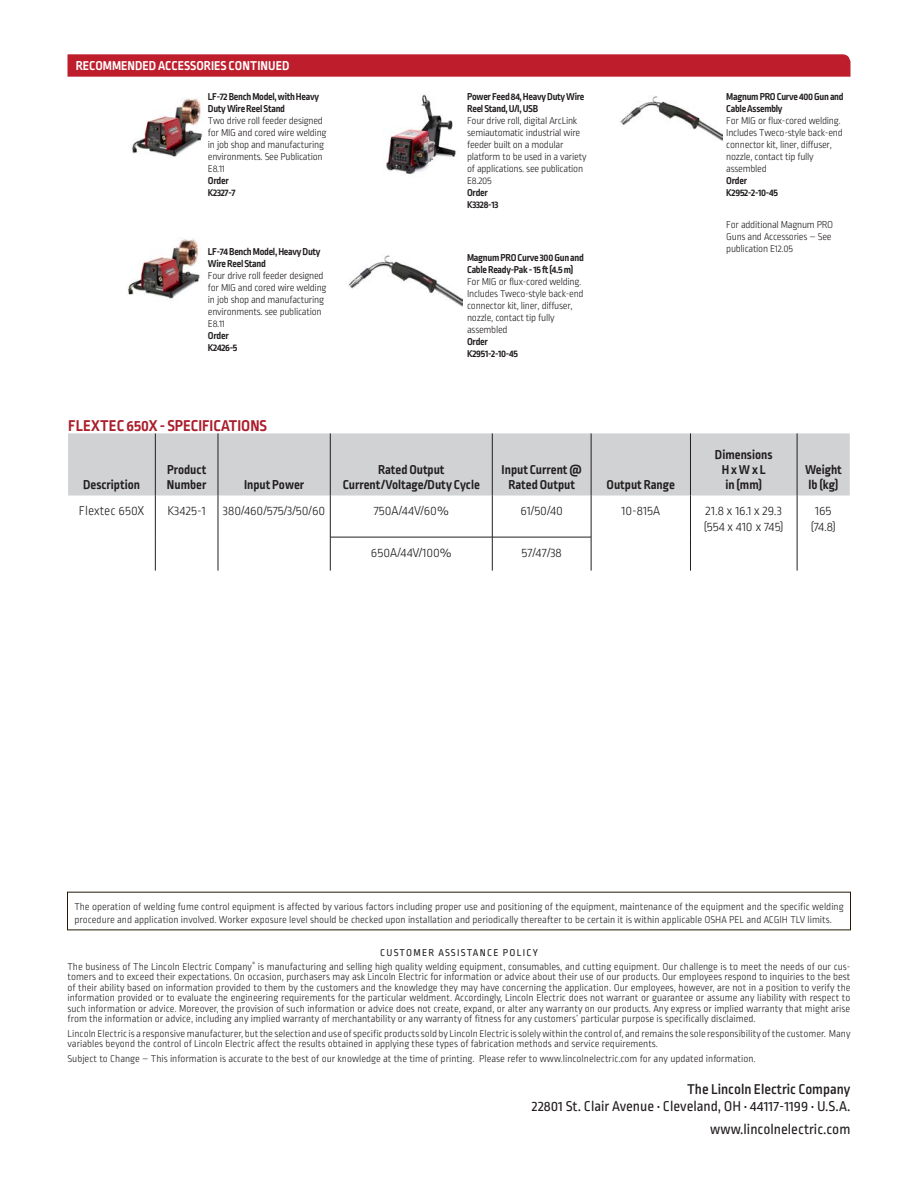
<style>
.page{position:relative;width:918px;height:1188px;background:#fff}
.page>*{position:absolute;margin:0;border:0;box-sizing:border-box;transform-origin:0 0}
.t1{font:700 16.5px "Ropa Sans Pro";color:#ab1e2c}
.t2{font:15px "Ropa Sans Pro";color:#231f20}
.t3{font:500 15px "Ropa Sans Pro";color:#231f20}
.t4{font:700 13.5px/15px "Ropa Sans Pro";color:#231f20;text-align:center}
.t5{font:300 13.5px/16.5px "Ropa Sans Pro";color:#231f20}
.t6{font:700 13.5px "Ropa Sans Pro";color:#fff}
.body{font:300 10.5px/10.5px "Ropa Sans Pro";color:#231f20;text-align:justify}
.Options{font:300 10.5px/12px "Ropa Sans Pro";letter-spacing:-.025em;color:#231f20}
.CustomerAssistancePo{font:300 10.5px/12.6px "Ropa Sans Pro";color:#231f20}
.body-2{font:10.5px "Ropa Sans Pro";letter-spacing:.12em;color:#231f20}
.s1{font-weight:700}
</style>
<div class="page">
<svg style="left:68px;top:54px;width:783px;height:23px;background:#bf2332"></svg>
<img style="left:127px;top:238px;width:73px;height:61px">
<img style="left:383px;top:94px;width:73px;height:80px">
<img style="left:348px;top:255px;width:114px;height:52px">
<div style="left:68px;top:433px;width:782px;height:63px;background:#d1d2d4"></div>
<hr style="left:330px;top:496px;width:1px;height:41px;background:#231f20">
<hr style="left:492px;top:496px;width:1px;height:41px;background:#231f20">
<hr style="left:330px;top:537px;width:1px;height:34px;background:#231f20">
<hr style="left:492px;top:537px;width:1px;height:34px;background:#231f20">
<hr style="left:591px;top:496px;width:1px;height:41px;background:#231f20">
<hr style="left:690px;top:496px;width:1px;height:41px;background:#231f20">
<hr style="left:797px;top:496px;width:1px;height:41px;background:#231f20">
<hr style="left:591px;top:537px;width:1px;height:34px;background:#231f20">
<hr style="left:690px;top:537px;width:1px;height:34px;background:#231f20">
<hr style="left:797px;top:537px;width:1px;height:34px;background:#231f20">
<hr style="left:330px;top:433px;width:1px;height:63px;background:#231f20">
<hr style="left:492px;top:433px;width:1px;height:63px;background:#231f20">
<hr style="left:591px;top:433px;width:1px;height:63px;background:#231f20">
<hr style="left:690px;top:433px;width:1px;height:63px;background:#231f20">
<hr style="left:797px;top:433px;width:1px;height:63px;background:#231f20">
<hr style="left:155px;top:433px;width:1px;height:63px;background:#231f20">
<hr style="left:218px;top:433px;width:1px;height:63px;background:#231f20">
<hr style="left:155px;top:496px;width:1px;height:41px;background:#231f20">
<hr style="left:218px;top:496px;width:1px;height:41px;background:#231f20">
<hr style="left:155px;top:537px;width:1px;height:34px;background:#231f20">
<hr style="left:218px;top:537px;width:1px;height:34px;background:#231f20">
<hr style="left:330px;top:537px;width:162px;height:1px;background:#231f20">
<hr style="left:492px;top:537px;width:99px;height:1px;background:#231f20">
<img style="left:132px;top:98px;width:71px;height:59px">
<img style="left:620px;top:96px;width:103px;height:45px">
<p class="t6" style="left:76px;top:58px;width:215px">RECOMMENDED ACCESSORIES CONTINUED</p>
<p class="Options" style="left:208px;top:91px;width:120px"><span class="s1">LF-72 Bench Model, with Heavy<br>Duty Wire Reel Stand<br></span>Two drive roll feeder designed for MIG and cored wire welding in job shop and manufacturing environments. See Publication<br>E8.11<br><span class="s1">Order<br>K2327-7</span></p>
<p class="Options" style="left:208px;top:247px;width:120px"><span class="s1">LF-74 Bench Model, Heavy Duty<br>Wire Reel Stand<br></span>Four drive roll feeder designed for MIG and cored wire welding in job shop and manufacturing environments. see publication<br>E8.11<br><span class="s1">Order<br>K2426-5</span></p>
<p class="Options" style="left:467px;top:91px;width:121px"><span class="s1">Power Feed 84, Heavy Duty Wire<br>Reel Stand, U/I, USB<br></span>Four drive roll, digital ArcLink semiautomatic industrial wire feeder built on a modular platform to be used in a variety of applications. see publication<br>E8.205<br><span class="s1">Order<br>K3328-13</span></p>
<p class="Options" style="left:467px;top:252px;width:118px"><span class="s1">Magnum PRO Curve 300 Gun and<br>Cable Ready-Pak - 15 ft (4.5 m)<br></span>For MIG or flux-cored welding.<br>Includes Tweco-style back-end connector kit, liner, diffuser, nozzle, contact tip fully assembled<br><span class="s1">Order<br>K2951-2-10-45</span></p>
<p class="t1" style="left:68px;top:416px;width:201px">FLEXTEC 650X - SPECIFICATIONS</p>
<p class="t4" style="left:83px;top:478px;width:58px">Description</p>
<p class="t4" style="left:167px;top:463px;width:41px;text-align:left">Product<br>Number</p>
<p class="t4" style="left:244px;top:478px;width:62px">Input Power</p>
<p class="t4" style="left:343px;top:463px;width:139px">Rated Output<br>Current/Voltage/Duty Cycle</p>
<p class="t4" style="left:502px;top:463px;width:82px">Input Current @<br>Rated Output</p>
<p class="t4" style="left:607px;top:478px;width:70px">Output Range</p>
<p class="Options" style="left:726px;top:92px;width:119px"><span class="s1">Magnum PRO Curve 400 Gun and<br>Cable Assembly<br></span>For MIG or flux-cored welding.<br>Includes Tweco-style back-end connector kit, liner, diffuser, nozzle, contact tip fully assembled<br><span class="s1">Order<br>K2952-2-10-45</span></p>
<p class="Options" style="left:726px;top:219px;width:108px">For additional Magnum PRO<br>Guns and Accessories – See publication E12.05</p>
<p class="t4" style="left:715px;top:448px;width:59px">Dimensions</p>
<p class="t4" style="left:722px;top:463px;width:45px">H x W x L</p>
<p class="t4" style="left:726px;top:478px;width:38px">in (mm)</p>
<p class="t4" style="left:805px;top:463px;width:38px">Weight</p>
<p class="t4" style="left:809px;top:478px;width:31px">lb (kg)</p>
<p class="t5" style="left:79px;top:503px;width:67px">Flextec 650X</p>
<p class="t5" style="left:167px;top:503px;width:40px">K3425-1</p>
<p class="t5" style="left:223px;top:503px;width:104px">380/460/575/3/50/60</p>
<p class="t5" style="left:374px;top:503px;width:76px">750A/44V/60%</p>
<p class="t5" style="left:521px;top:503px;width:44px">61/50/40</p>
<p class="t5" style="left:621px;top:503px;width:40px">10-815A</p>
<p class="t5" style="left:704px;top:503px;width:81px">21.8 x 16.1 x 29.3 (554 x 410 x 745)</p>
<p class="t5" style="left:811px;top:503px;width:27px;text-align:center">165 (74.8)</p>
<p class="t5" style="left:371px;top:545px;width:82px">650A/44V/100%</p>
<p class="t5" style="left:521px;top:545px;width:42px">57/47/38</p>
<p class="CustomerAssistancePo" style="left:74px;top:901px;width:771px">The operation of welding fume control equipment is affected by various factors including proper use and positioning of the equipment, maintenance of the equipment and the specific welding procedure and application involved. Worker exposure level should be checked upon installation and periodically thereafter to be certain it is within applicable OSHA PEL and ACGIH TLV limits.</p>
<p class="body-2" style="left:380px;top:947px;width:159px">CUSTOMER ASSISTANCE POLICY</p>
<p class="body" style="left:67px;top:962px;width:785px">The business of The Lincoln Electric Company<sup>®</sup> is manufacturing and selling high quality welding equipment, consumables, and cutting equipment. Our challenge is to meet the needs of our cus&shy;tomers and to exceed their expectations. On occasion, purchasers may ask Lincoln Electric for information or advice about their use of our products. Our employees respond to inquiries to the best of their ability based on information provided to them by the customers and the knowledge they may have concerning the application. Our employees, however, are not in a position to verify the information provided or to evaluate the engineering requirements for the particular weldment. Accordingly, Lincoln Electric does not warrant or guarantee or assume any liability with respect to such information or advice. Moreover, the provision of such information or advice does not create, expand, or alter any warranty on our products. Any express or implied warranty that might arise from the information or advice, including any implied warranty of merchantability or any warranty of fitness for any customers’ particular purpose is specifically disclaimed.</p>
<p class="body" style="left:68px;top:1029px;width:785px">Lincoln Electric is a responsive manufacturer, but the selection and use of specific products sold by Lincoln Electric is solely within the control of, and remains the sole responsibility of the customer. Many variables beyond the control of Lincoln Electric affect the results obtained in applying these types of fabrication methods and service requirements.</p>
<p class="body" style="left:68px;top:1054px;width:690px">Subject to Change – This information is accurate to the best of our knowledge at the time of printing. Please refer to www.lincolnelectric.com for any updated information.</p>
<p class="t3" style="left:687px;top:1081px;width:165px">The Lincoln Electric Company</p>
<p class="t2" style="left:532px;top:1098px;width:320px">22801 St. Clair Avenue • Cleveland, OH • 44117-1199 • U.S.A.</p>
<p class="t2" style="left:710px;top:1121px;width:142px">www.lincolnelectric.com</p>
</div>
